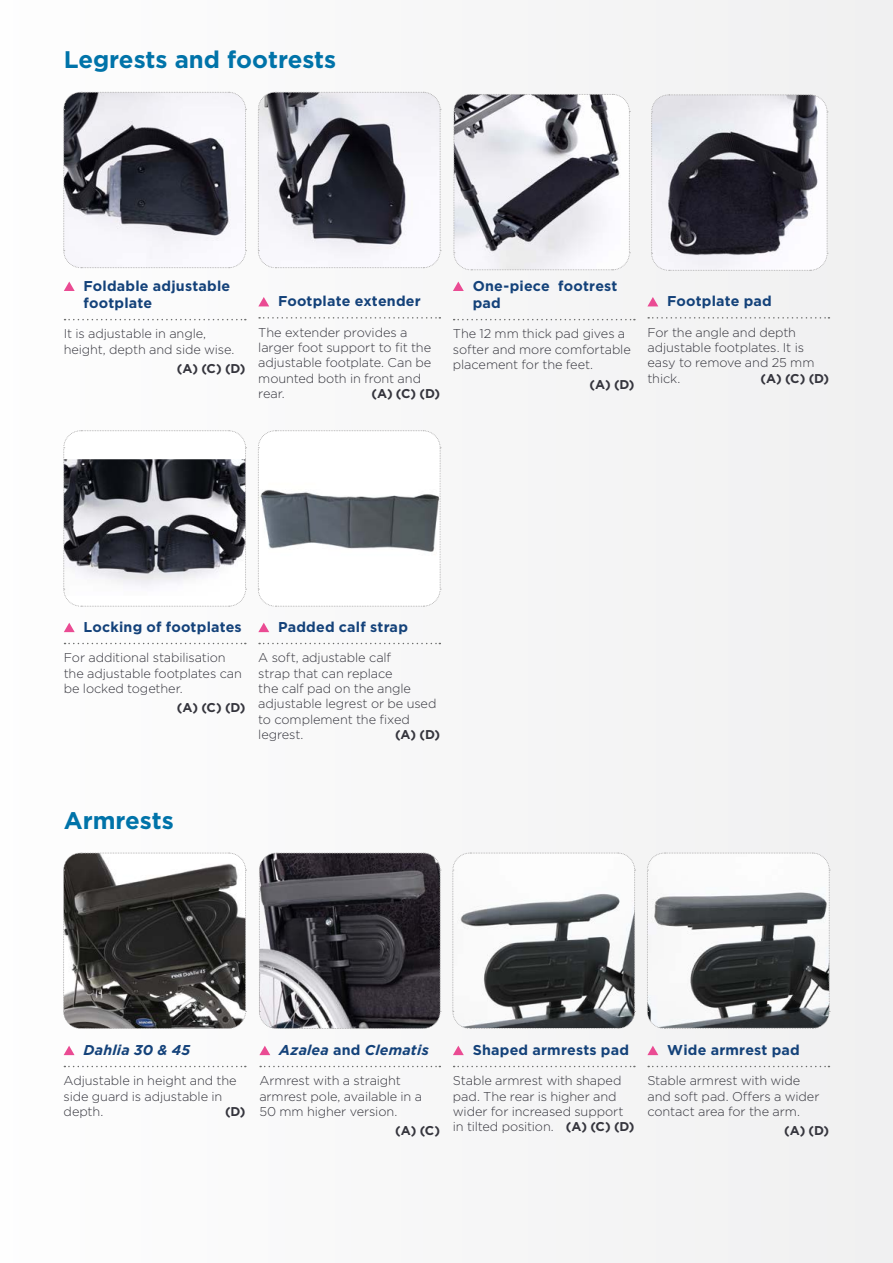
<style>
.page{position:relative;width:893px;height:1263px;background:#fff}
.page>*{position:absolute;margin:0;border:0;box-sizing:border-box;transform-origin:0 0}
.t1{font:700 24px "Gotham";color:#0073a9}
.t2{font:700 14.25px/17.2px "Gotham";letter-spacing:.01em;color:#14427a}
.t3{font:italic 700 14.25px "Gotham";letter-spacing:.015em;color:#14427a}
.t4{font:300 12.75px/15.3px "Gotham";letter-spacing:-.01em;color:#35353d}
.t5{font:700 12.75px "Gotham";color:#35353d}
.s1{font-style:normal}
.s2{font-weight:700}
</style>
<div class="page">
<div style="left:63px;top:0;width:830px;height:1263px;background:#f6f6f6"></div>
<svg style="left:452px;top:852px;width:184px;height:177px"></svg>
<svg style="left:647px;top:852px;width:183px;height:177px"></svg>
<svg style="left:63px;top:852px;width:184px;height:177px;background:#5c5b5a"></svg>
<svg style="left:63px;top:92px;width:184px;height:176px"></svg>
<svg style="left:258px;top:92px;width:183px;height:176px"></svg>
<svg style="left:453px;top:94px;width:177px;height:177px"></svg>
<svg style="left:651px;top:94px;width:177px;height:177px"></svg>
<svg style="left:454px;top:319px;width:181px;height:1px"></svg>
<svg style="left:453px;top:282px;width:11px;height:9px"></svg>
<svg style="left:648px;top:317px;width:181px;height:2px"></svg>
<svg style="left:647px;top:297px;width:11px;height:9px"></svg>
<svg style="left:258px;top:430px;width:183px;height:177px"></svg>
<svg style="left:259px;top:643px;width:181px;height:1px"></svg>
<svg style="left:258px;top:623px;width:11px;height:9px"></svg>
<svg style="left:454px;top:1066px;width:181px;height:1px"></svg>
<svg style="left:453px;top:1046px;width:11px;height:9px"></svg>
<svg style="left:648px;top:1066px;width:181px;height:1px"></svg>
<svg style="left:647px;top:1046px;width:11px;height:9px"></svg>
<svg style="left:64px;top:1066px;width:182px;height:1px"></svg>
<svg style="left:64px;top:1046px;width:11px;height:9px"></svg>
<svg style="left:259px;top:852px;width:182px;height:177px;background:#4e4c52"></svg>
<svg style="left:260px;top:1066px;width:180px;height:1px"></svg>
<svg style="left:259px;top:1046px;width:11px;height:9px"></svg>
<svg style="left:63px;top:430px;width:184px;height:177px"></svg>
<svg style="left:65px;top:643px;width:181px;height:1px"></svg>
<svg style="left:64px;top:623px;width:11px;height:9px"></svg>
<svg style="left:65px;top:319px;width:181px;height:1px"></svg>
<svg style="left:64px;top:282px;width:11px;height:9px"></svg>
<svg style="left:259px;top:317px;width:181px;height:2px"></svg>
<svg style="left:258px;top:297px;width:11px;height:9px"></svg>
<h1 class="t1" style="left:64px;top:44px;width:274px">Legrests and footrests</h1>
<p class="t2" style="left:84px;top:277px;width:148px">Foldable adjustable footplate</p>
<p class="t4" style="left:64px;top:326px;width:172px">It is adjustable in angle, height, depth and side wise.</p>
<p class="t5" style="left:177px;top:360px;width:70px">(A) (C) (D)</p>
<p class="t2" style="left:278px;top:293px;width:144px">Footplate extender</p>
<p class="t4" style="left:258px;top:324px;width:174px">The extender provides a larger foot support to fit the adjustable footplate. Can be mounted both in front and rear.</p>
<p class="t5" style="left:371px;top:385px;width:70px">(A) (C) (D)</p>
<p class="t2" style="left:473px;top:277px;width:146px">One-piece footrest pad</p>
<p class="t4" style="left:453px;top:326px;width:179px">The 12 mm thick pad gives a softer and more comfortable placement for the feet.</p>
<p class="t5" style="left:590px;top:376px;width:47px">(A) (D)</p>
<p class="t2" style="left:667px;top:293px;width:106px">Footplate pad</p>
<p class="t4" style="left:647px;top:324px;width:169px">For the angle and depth adjustable footplates. It is easy to remove and 25 mm thick.</p>
<p class="t5" style="left:760px;top:370px;width:70px">(A) (C) (D)</p>
<p class="t2" style="left:84px;top:618px;width:160px">Locking of footplates</p>
<p class="t4" style="left:64px;top:650px;width:180px">For additional stabilisation the adjustable footplates can be locked together.</p>
<p class="t5" style="left:177px;top:699px;width:70px">(A) (C) (D)</p>
<p class="t2" style="left:278px;top:618px;width:131px">Padded calf strap</p>
<p class="t4" style="left:258px;top:650px;width:180px">A soft, adjustable calf<br>strap that can replace<br>the calf pad on the angle adjustable legrest or be used to complement the fixed legrest.</p>
<p class="t5" style="left:395px;top:726px;width:47px">(A) (D)</p>
<h1 class="t1" style="left:64px;top:805px;width:111px">Armrests</h1>
<p class="t3" style="left:83px;top:1041px;width:108px">Dahlia 30 &amp; 45</p>
<p class="t4" style="left:64px;top:1073px;width:175px">Adjustable in height and the side guard is adjustable in depth.</p>
<p class="t5" style="left:225px;top:1103px;width:22px">(D)</p>
<p class="t3" style="left:279px;top:1041px;width:151px">Azalea <span class="s1">and</span> Clematis</p>
<p class="t4" style="left:259px;top:1073px;width:164px">Armrest with a straight armrest pole, available in a<br>50 mm higher version.</p>
<p class="t5" style="left:395px;top:1122px;width:46px">(A) (C)</p>
<p class="t2" style="left:473px;top:1041px;width:158px">Shaped armrests pad</p>
<p class="t4" style="left:453px;top:1073px;width:183px">Stable armrest with shaped pad. The rear is higher and wider for increased support in tilted position. <span class="s2">(A) (C) (D)</span></p>
<p class="t2" style="left:667px;top:1041px;width:134px">Wide armrest pad</p>
<p class="t4" style="left:647px;top:1073px;width:174px">Stable armrest with wide and soft pad. Offers a wider contact area for the arm.</p>
<p class="t5" style="left:784px;top:1122px;width:47px">(A) (D)</p>
</div>
